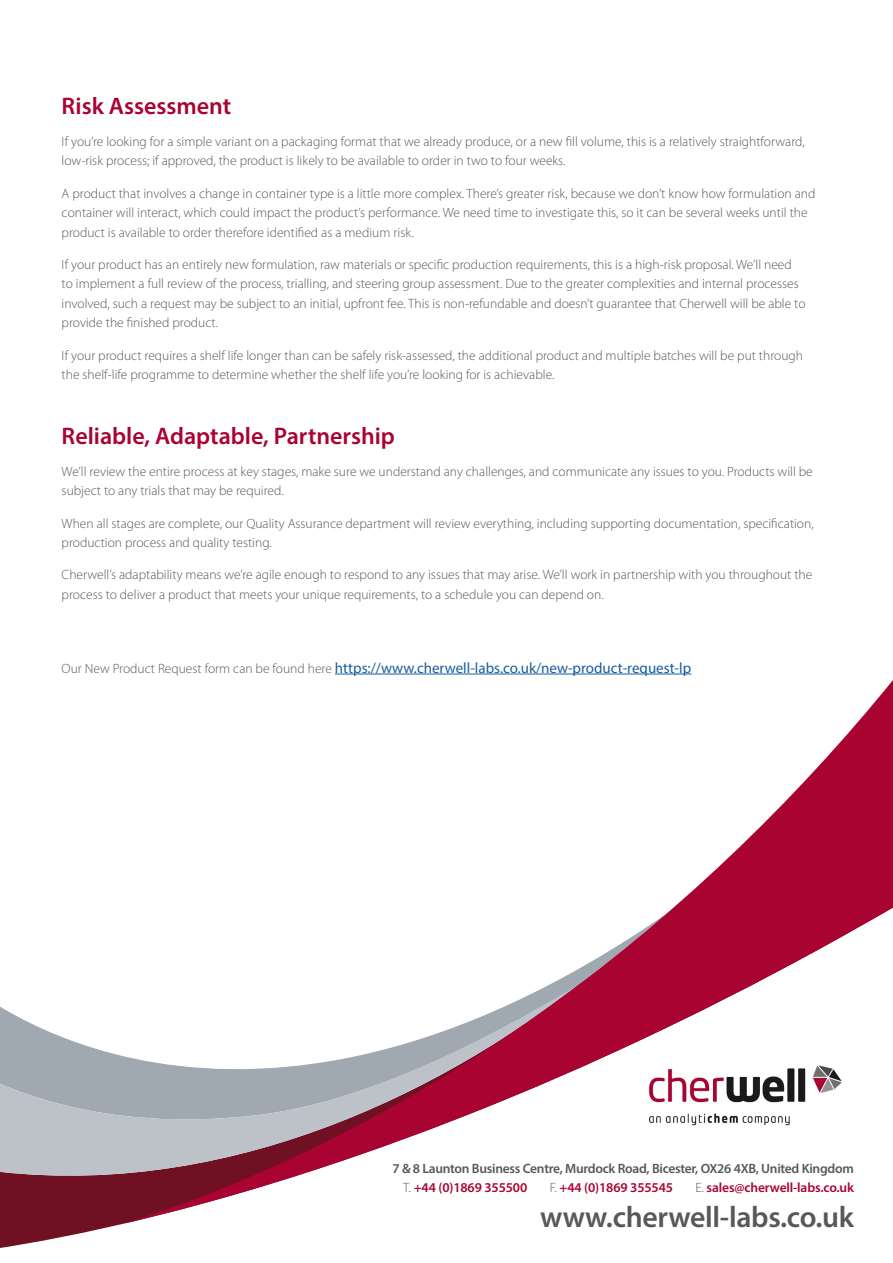
<style>
.page{position:relative;width:893px;height:1263px;background:#fff}
.page>*{position:absolute;margin:0;border:0;box-sizing:border-box;transform-origin:0 0}
.Grey_Text{font:600 29.85px "Myriad Pro";letter-spacing:-.01em;color:#57585a}
.Grey_Text-2{font:600 24px "Myriad Pro";color:#a90332}
.Grey_Text-3{font:15px "Myriad Pro";color:#175d9e}
.Grey_Text-4{font:300 13.5px/19.5px "Myriad Pro";color:#57585a}
.Grey_Text-5{font:600 13.5px "Myriad Pro";letter-spacing:-.02em;color:#57585a}
.Grey_Text-6{font:600 13.5px "Myriad Pro";letter-spacing:-.01em;color:#a90332}
.s1{font-weight:300;font-size:13.5px;color:#57585a}
.s2{font-weight:300;color:#57585a}
</style>
<div class="page">
<svg style="left:0;top:1209px;width:127px;height:39px;fill:#701023"></svg>
<svg style="left:0;top:1006px;width:125px;height:203px;background:#b0a4ac"></svg>
<svg style="left:125px;top:673px;width:768px;height:550px"></svg>
<hr style="left:335px;top:674px;width:356px;height:1px;background:#175d9e">
<img style="left:639px;top:1058px;width:214px;height:79px">
<p class="Grey_Text-2" style="left:62px;top:90px;width:171px">Risk Assessment</p>
<p class="Grey_Text-4" style="left:62px;top:131px;width:745px">If you’re looking for a simple variant on a packaging format that we already produce, or a new fill volume, this is a relatively straightforward, low-risk process; if approved, the product is likely to be available to order in two to four weeks.</p>
<p class="Grey_Text-4" style="left:62px;top:183px;width:755px">A product that involves a change in container type is a little more complex. There’s greater risk, because we don’t know how formulation and container will interact, which could impact the product’s performance. We need time to investigate this, so it can be several weeks until the product is available to order therefore identified as a medium risk.</p>
<p class="Grey_Text-4" style="left:62px;top:254px;width:745px">If your product has an entirely new formulation, raw materials or specific production requirements, this is a high-risk proposal. We’ll need to implement a full review of the process, trialling, and steering group assessment. Due to the greater complexities and internal processes involved, such a request may be subject to an initial, upfront fee. This is non-refundable and doesn’t guarantee that Cherwell will be able to provide the finished product.</p>
<p class="Grey_Text-4" style="left:62px;top:345px;width:743px">If your product requires a shelf life longer than can be safely risk-assessed, the additional product and multiple batches will be put through the shelf-life programme to determine whether the shelf life you’re looking for is achievable.</p>
<p class="Grey_Text-2" style="left:62px;top:420px;width:335px">Reliable, Adaptable, Partnership</p>
<p class="Grey_Text-4" style="left:62px;top:462px;width:753px">We’ll review the entire process at key stages, make sure we understand any challenges, and communicate any issues to you. Products will be subject to any trials that may be required.</p>
<p class="Grey_Text-4" style="left:62px;top:513px;width:754px">When all stages are complete, our Quality Assurance department will review everything, including supporting documentation, specification, production process and quality testing.</p>
<p class="Grey_Text-4" style="left:62px;top:565px;width:752px">Cherwell’s adaptability means we’re agile enough to respond to any issues that may arise. We’ll work in partnership with you throughout the process to deliver a product that meets your unique requirements, to a schedule you can depend on.</p>
<p class="Grey_Text-3" style="left:62px;top:658px;width:631px"><span class="s1">Our New Product Request form can be found here</span> https://www.cherwell-labs.co.uk/new-product-request-lp</p>
<p class="Grey_Text-5" style="left:392px;top:1160px;width:463px">7 &amp; 8 Launton Business Centre, Murdock Road, Bicester, OX26 4XB, United Kingdom</p>
<p class="Grey_Text" style="left:540px;top:1198px;width:315px">www.cherwell-labs.co.uk</p>
<p class="Grey_Text-6" style="left:403px;top:1178px;width:126px"><span class="s2">T.</span> +44 (0)1869 355500</p>
<p class="Grey_Text-6" style="left:550px;top:1178px;width:125px"><span class="s2">F.</span> +44 (0)1869 355545</p>
<p class="Grey_Text-6" style="left:695px;top:1178px;width:160px"><span class="s2">E.</span> sales@cherwell-labs.co.uk</p>
</div>
